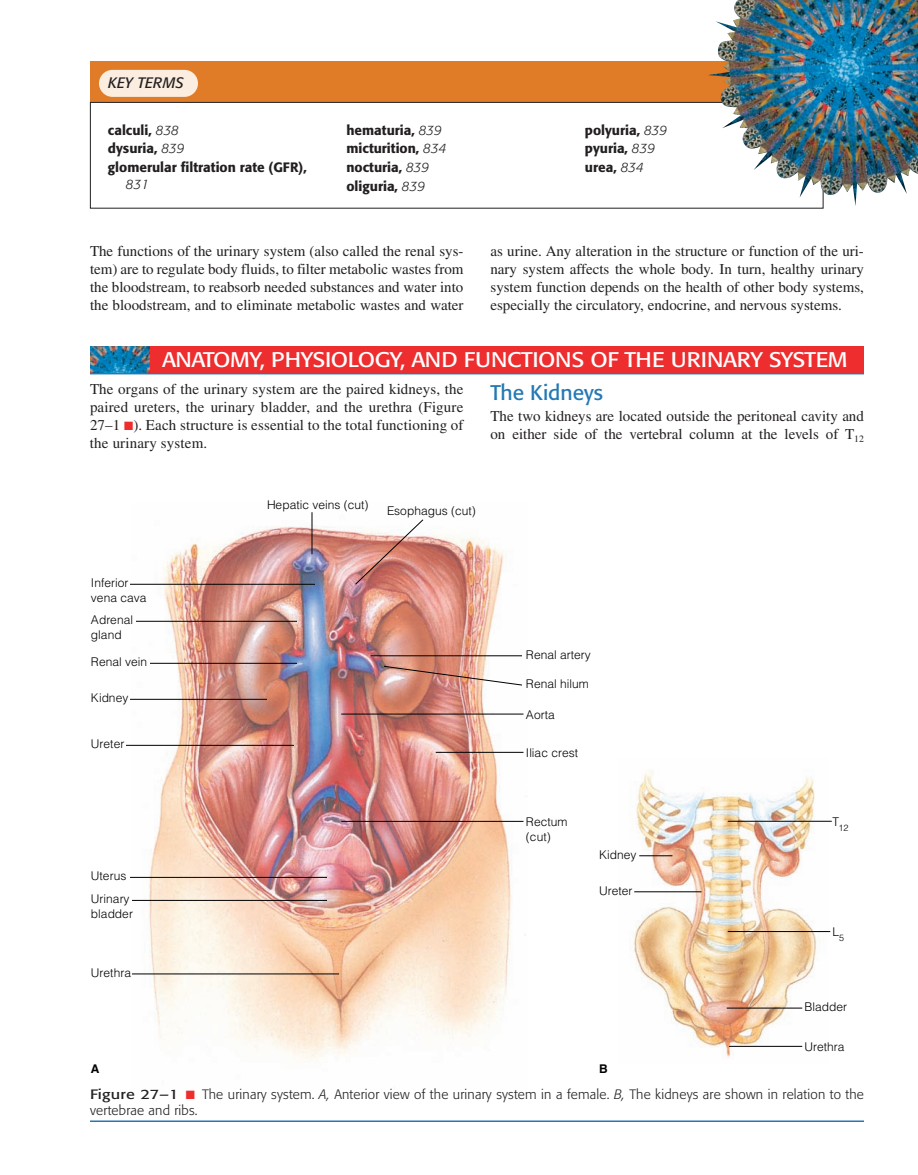
<style>
.page{position:relative;width:918px;height:1175px;background:#fff}
.page>*{position:absolute;margin:0;border:0;box-sizing:border-box;transform-origin:0 0}
.t1{font:21px "Formata";letter-spacing:-.015em;color:#fff;scale:1.1 1}
.t2{font:21px "Formata";color:#2378b5}
.t3{font:15px/18px "Times";color:#231f20;text-align:justify}
.t4{font:italic 15px "Formata";color:#231f20}
.t5{font:500 13.5px/18.8px "Formata";color:#231f20}
.t6{font:300 13.5px/16.5px "Formata";letter-spacing:.015em;color:#231f20}
.t7{font:italic 300 13.5px "Formata";color:#231f20}
.t8{font:300 12px/15px "Helvetica";color:#000}
.t9{font:700 12px "Helvetica";color:#000}
.t10{font:300 9px "Helvetica";color:#000}
.s1{font-weight:300;font-style:italic}
.s2{color:#ee2d2f}
.s3{font-weight:400}
.s4{font-style:italic}
</style>
<div class="page">
<img style="left:89px;top:0;width:829px;height:1122px">
<p class="t4" style="left:108px;top:76px;width:77px">KEY TERMS</p>
<p class="t5" style="left:108px;top:121px;width:200px">calculi, <span class="s1">838<br></span>dysuria, <span class="s1">839<br></span>glomerular filtration rate (GFR),</p>
<p class="t7" style="left:126px;top:178px;width:25px">831</p>
<p class="t5" style="left:346px;top:121px;width:102px">hematuria, <span class="s1">839 </span>micturition, <span class="s1">834 </span>nocturia, <span class="s1">839 </span>oliguria, <span class="s1">839</span></p>
<p class="t5" style="left:585px;top:121px;width:84px">polyuria, <span class="s1">839 </span>pyuria, <span class="s1">839 </span>urea, <span class="s1">834</span></p>
<p class="t3" style="left:90px;top:244px;width:375px">The functions of the urinary system (also called the renal sys&shy;tem) are to regulate body fluids, to filter metabolic wastes from the bloodstream, to reabsorb needed substances and water into the bloodstream, and to eliminate metabolic wastes and water</p>
<p class="t3" style="left:490px;top:244px;width:375px">as urine. Any alteration in the structure or function of the uri&shy;nary system affects the whole body. In turn, healthy urinary system function depends on the health of other body systems, especially the circulatory, endocrine, and nervous systems.</p>
<h1 class="t1" style="left:162px;top:350px;width:625px">ANATOMY, PHYSIOLOGY, AND FUNCTIONS OF THE URINARY SYSTEM</h1>
<p class="t3" style="left:90px;top:381px;width:375px">The organs of the urinary system are the paired kidneys, the paired ureters, the urinary bladder, and the urethra (Figure 27–1 <span class="s2">■</span>). Each structure is essential to the total functioning of the urinary system.</p>
<h1 class="t2" style="left:490px;top:383px;width:114px">The Kidneys</h1>
<p class="t3" style="left:490px;top:408px;width:375px">The two kidneys are located outside the peritoneal cavity and on either side of the vertebral column at the levels of T<sub>12</sub></p>
<p class="t8" style="left:91px;top:576px;width:57px">Inferior vena cava</p>
<p class="t8" style="left:91px;top:613px;width:44px">Adrenal gland</p>
<p class="t8" style="left:91px;top:655px;width:58px">Renal vein</p>
<p class="t8" style="left:91px;top:691px;width:39px">Kidney</p>
<p class="t8" style="left:91px;top:737px;width:35px">Ureter</p>
<p class="t8" style="left:91px;top:865px;width:40px;line-height:23px">Uterus<br>Urinary</p>
<p class="t8" style="left:91px;top:907px;width:44px">bladder</p>
<p class="t8" style="left:91px;top:966px;width:42px">Urethra</p>
<p class="t8" style="left:267px;top:498px;width:103px">Hepatic veins (cut)</p>
<p class="t8" style="left:387px;top:504px;width:90px">Esophagus (cut)</p>
<p class="t8" style="left:526px;top:648px;width:66px">Renal artery</p>
<p class="t8" style="left:526px;top:677px;width:64px">Renal hilum</p>
<p class="t8" style="left:526px;top:708px;width:30px">Aorta</p>
<p class="t8" style="left:526px;top:746px;width:54px">Iliac crest</p>
<p class="t8" style="left:526px;top:815px;width:43px">Rectum (cut)</p>
<p class="t8" style="left:599px;top:848px;width:39px">Kidney</p>
<p class="t8" style="left:599px;top:884px;width:35px">Ureter</p>
<p class="t10" style="left:832px;top:824px;width:17px"><sup>T</sup>12</p>
<p class="t8" style="left:832px;top:925px;width:13px">L<sub>5</sub></p>
<p class="t8" style="left:805px;top:1000px;width:44px">Bladder</p>
<p class="t8" style="left:805px;top:1040px;width:42px">Urethra</p>
<p class="t9" style="left:599px;top:1064px;width:10px">B</p>
<p class="t9" style="left:91px;top:1064px;width:10px">A</p>
<p class="t6" style="left:90px;top:1086px;width:775px"><span class="s3">Figure 27–1</span> <span class="s2">■</span> The urinary system. <span class="s4">A,</span> Anterior view of the urinary system in a female. <span class="s4">B,</span> The kidneys are shown in relation to the vertebrae and ribs.</p>
</div>
